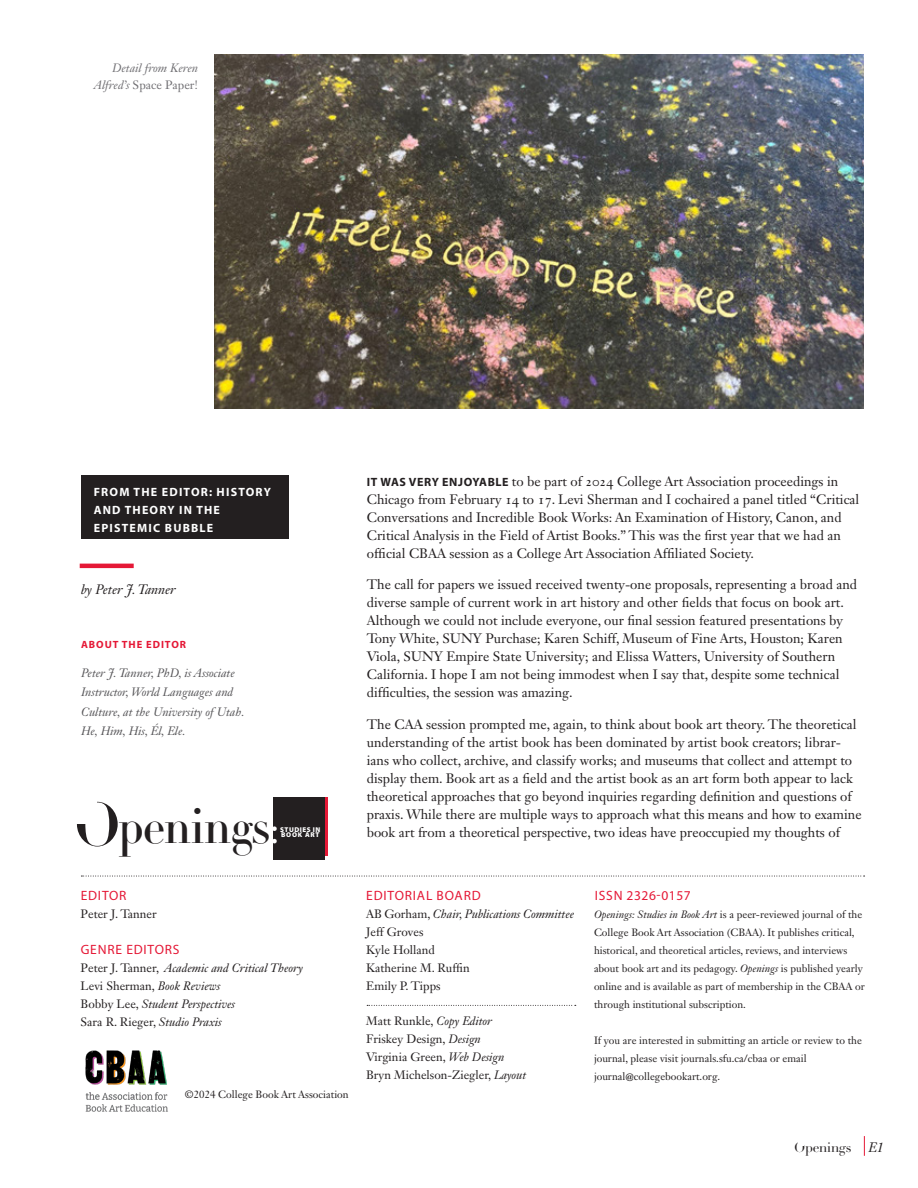
<style>
.page{position:relative;width:918px;height:1188px;background:#fff}
.page>*{position:absolute;margin:0;border:0;box-sizing:border-box;transform-origin:0 0}
.t1{font:47.4px "Didot LT Pro Headline";letter-spacing:-.03em;color:#231f20}
.Janson_body_text{font:13.5px/18px "Janson Text LT Std";color:#231f20}
.Section_Heading{font:13.5px "Myriad Pro";letter-spacing:.06em;color:#e51836}
.Author{font:italic 13.5px "Janson Text LT Std";color:#231f20}
.Section_Heading-2{font:13.5px "Myriad Pro";letter-spacing:.04em;color:#e51836}
.t2{font:13.5px "Didot LT Pro";letter-spacing:-.02em;color:#231f20}
.Masthead_Credits{font:13.5px "Myriad Pro";letter-spacing:.06em;color:#e51836}
.Masthead_Credits-2{font:12px "Janson Text LT Std";color:#231f20}
.About_the_Author{font:italic 12px/19.5px "Janson Text LT Std";color:#575659}
.Masthead_Credits-3{font:italic 12px "Janson Text LT Std";color:#231f20}
.t3{font:700 12px/18px "Myriad Pro";letter-spacing:.1em;color:#fff}
.Caption_-_flush_right{font:italic 12px/16.5px "Janson Text LT Std";color:#717074;text-align:right}
.t4{font:10.5px/18px "Janson Text LT Std";color:#231f20}
.t5{font:700 10.5px "Myriad Pro";letter-spacing:.09em;color:#e51836}
.t6{font:900 6.9px/5.2px "Myriad Pro";letter-spacing:.07em;color:#fff}
.s1{font-style:normal}
.s2{font-size:59.85px}
.s3{font-size:38.85px;color:#fff}
.s4{font-style:italic}
.s5{font-family:"Myriad Pro";font-weight:700;font-size:12px}
</style>
<div class="page">
<svg style="left:864px;top:1136px;width:1px;height:20px"></svg>
<div style="left:81px;top:476px;width:207px;height:63px;background:#231f20"></div>
<svg style="left:81px;top:876px;width:784px;height:1px"></svg>
<img style="left:85px;top:1050px;width:83px;height:62px">
<div style="left:273px;top:797px;width:55px;height:59px;background:#e51836"></div>
<div style="left:273px;top:797px;width:52px;height:63px;background:#231f20"></div>
<hr style="left:80px;top:564px;width:54px;height:4px;background:#e51836">
<svg style="left:367px;top:1005px;width:209px;height:1px"></svg>
<img style="left:214px;top:54px;width:650px;height:354px">
<p class="Caption_-_flush_right" style="left:94px;top:60px;width:106px">Detail from Keren<br>Alfred’s <span class="s1">Space Paper!</span></p>
<p class="t3" style="left:94px;top:482px;width:179px">FROM THE EDITOR: HISTORY<br>AND THEORY IN THE<br>EPISTEMIC BUBBLE</p>
<p class="Author" style="left:81px;top:581px;width:96px">by Peter J. Tanner</p>
<p class="t5" style="left:81px;top:638px;width:106px">ABOUT THE EDITOR</p>
<p class="About_the_Author" style="left:81px;top:663px;width:165px">Peter J. Tanner, PhD, is Associate<br>Instructor, World Languages and<br>Culture, at the University of Utah.<br>He, Him, His, Él, Ele.</p>
<p class="t1" style="left:74px;top:797px;width:208px"><span class="s2">O</span>penings<span class="s3">:</span></p>
<p class="t6" style="left:280px;top:827px;width:42px">STUDIES IN<br>BOOK ART</p>
<p class="Masthead_Credits" style="left:81px;top:887px;width:47px">EDITOR</p>
<p class="Masthead_Credits-2" style="left:81px;top:906px;width:78px">Peter J. Tanner</p>
<p class="Section_Heading" style="left:81px;top:941px;width:100px">GENRE EDITORS</p>
<p class="Masthead_Credits-3" style="left:81px;top:960px;width:224px"><span class="s1">Peter J. Tanner,</span> Academic and Critical Theory</p>
<p class="Masthead_Credits-2" style="left:81px;top:978px;width:141px">Levi Sherman, <span class="s4">Book Reviews</span></p>
<p class="Masthead_Credits-3" style="left:81px;top:996px;width:156px"><span class="s1">Bobby Lee,</span> Student Perspectives</p>
<p class="Masthead_Credits-2" style="left:81px;top:1014px;width:143px">Sara R. Rieger, <span class="s4">Studio Praxis</span></p>
<p class="t4" style="left:185px;top:1085px;width:166px">©2024 College Book Art Association</p>
<p class="Janson_body_text" style="left:367px;top:472px;width:494px"><span class="s5">IT WAS VERY ENJOYABLE</span> to be part of 2024 College Art Association proceedings in Chicago from February 14 to 17. Levi Sherman and I cochaired a panel titled “Critical Conversations and Incredible Book Works: An Examination of History, Canon, and Critical Analysis in the Field of Artist Books.” This was the first year that we had an official CBAA session as a College Art Association Affiliated Society.</p>
<p class="Janson_body_text" style="left:367px;top:575px;width:492px">The call for papers we issued received twenty-one proposals, representing a broad and diverse sample of current work in art history and other fields that focus on book art.<br>Although we could not include everyone, our final session featured presentations by Tony White, SUNY Purchase; Karen Schiff, Museum of Fine Arts, Houston; Karen Viola, SUNY Empire State University; and Elissa Watters, University of Southern California. I hope I am not being immodest when I say that, despite some technical difficulties, the session was amazing.</p>
<p class="Janson_body_text" style="left:367px;top:715px;width:496px">The CAA session prompted me, again, to think about book art theory. The theoretical understanding of the artist book has been dominated by artist book creators; librar&shy;ians who collect, archive, and classify works; and museums that collect and attempt to display them. Book art as a field and the artist book as an art form both appear to lack theoretical approaches that go beyond inquiries regarding definition and questions of praxis. While there are multiple ways to approach what this means and how to examine book art from a theoretical perspective, two ideas have preoccupied my thoughts of</p>
<p class="Section_Heading" style="left:366px;top:887px;width:116px">EDITORIAL BOARD</p>
<p class="Masthead_Credits-3" style="left:366px;top:907px;width:210px"><span class="s1">AB Gorham,</span> Chair, Publications Committee</p>
<p class="Masthead_Credits-2" style="left:366px;top:924px;width:59px">Jeff Groves</p>
<p class="Masthead_Credits-2" style="left:366px;top:942px;width:70px">Kyle Holland</p>
<p class="Masthead_Credits-2" style="left:366px;top:960px;width:105px">Katherine M. Ruffin</p>
<p class="Masthead_Credits-2" style="left:366px;top:978px;width:76px">Emily P. Tipps</p>
<p class="Masthead_Credits-2" style="left:366px;top:1014px;width:127px">Matt Runkle, <span class="s4">Copy Editor</span></p>
<p class="Masthead_Credits-2" style="left:366px;top:1032px;width:116px">Friskey Design, <span class="s4">Design</span></p>
<p class="Masthead_Credits-2" style="left:366px;top:1050px;width:140px">Virginia Green, <span class="s4">Web Design</span></p>
<p class="Masthead_Credits-2" style="left:366px;top:1068px;width:162px">Bryn Michelson-Ziegler, <span class="s4">Layout</span></p>
<p class="Section_Heading-2" style="left:595px;top:887px;width:98px">ISSN 2326-0157</p>
<p class="t4" style="left:594px;top:905px;width:273px"><span class="s4">Openings: Studies in Book Art</span> is a peer-reviewed journal of the College Book Art Association (CBAA). It publishes critical, historical, and theoretical articles, reviews, and interviews about book art and its pedagogy. <span class="s4">Openings</span> is published yearly online and is available as part of membership in the CBAA or through institutional subscription.</p>
<p class="t4" style="left:594px;top:1031px;width:269px">If you are interested in submitting an article or review to the journal, please visit journals.sfu.ca/cbaa or email journal@collegebookart.org.</p>
<p class="t2" style="left:794px;top:1139px;width:59px">Openings</p>
<p class="Author" style="left:869px;top:1139px;width:17px">E1</p>
</div>
